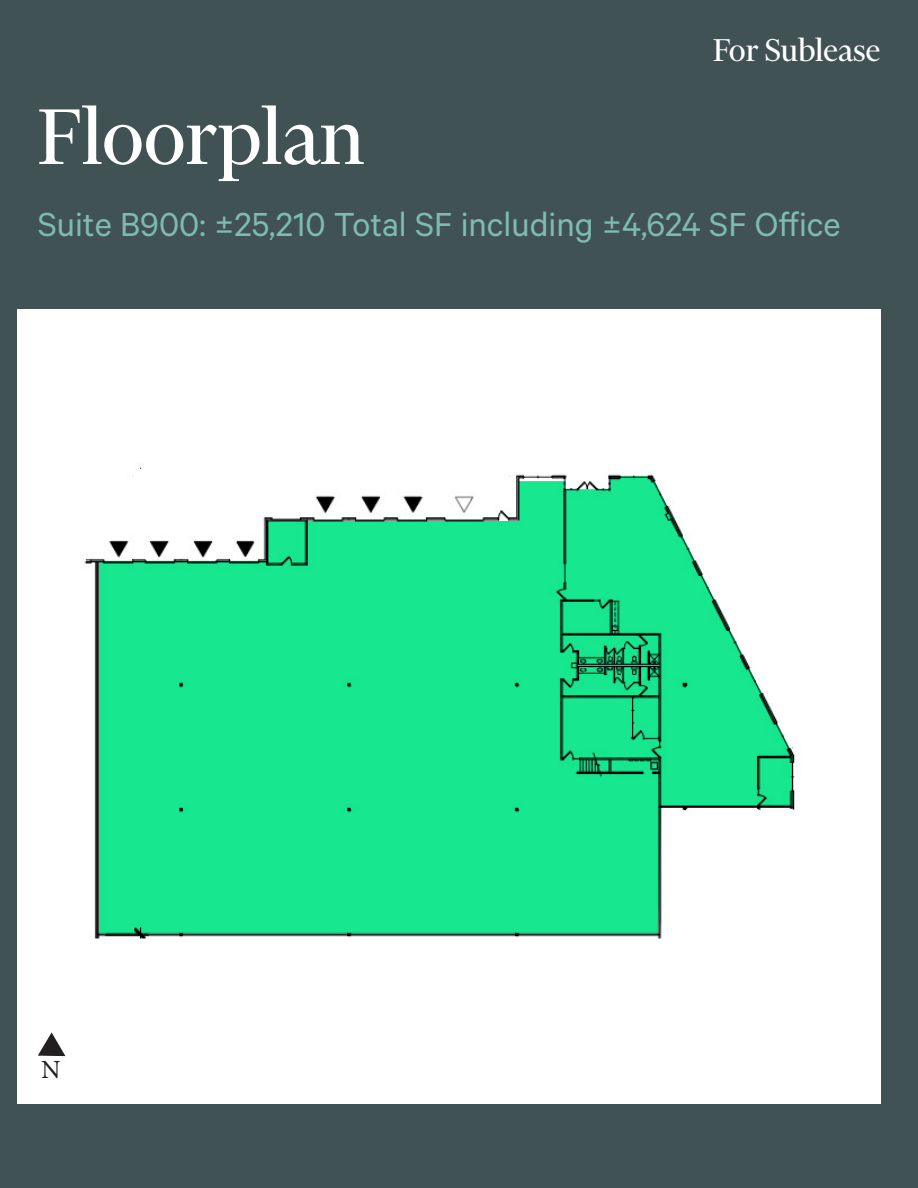
<style>
.page{position:relative;width:918px;height:1188px;background:#415255}
.page>*{position:absolute;margin:0;border:0;box-sizing:border-box;transform-origin:0 0}
.Heading_Large{font:90px "Financier Display";color:#fff}
.Subheading_Large{font:37.5px "Calibre";color:#7ebcad}
.t1{font:36px "Financier Display";color:#fff}
.t2{font:26.25px "Minion Pro";color:#231f20}
</style>
<div class="page">
<div style="left:17px;top:310px;width:863px;height:794px;background:#fff"></div>
<svg style="left:36px;top:1031px;width:30px;height:26px"></svg>
<svg style="left:100px;top:476px;width:693px;height:457px;background:#42e6a0"></svg>
<p class="t1" style="left:713px;top:32px;width:169px">For Sublease</p>
<p class="Heading_Large" style="left:38px;top:90px;width:328px">Floorplan</p>
<p class="Subheading_Large" style="left:38px;top:202px;width:804px">Suite B900: ±25,210 Total SF including ±4,624 SF Office</p>
<p class="t2" style="left:41px;top:1052px;width:21px">N</p>
</div>
